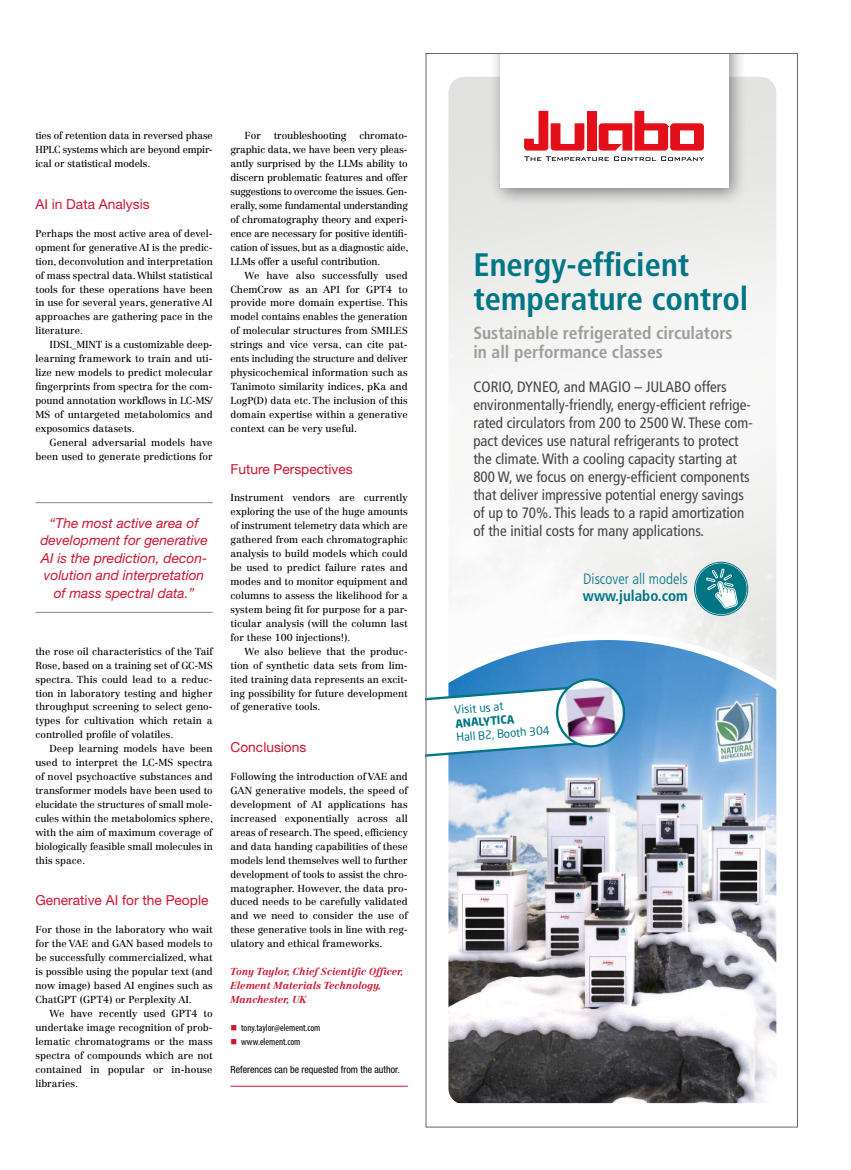
<style>
.page{position:relative;width:851px;height:1170px;background:#fff}
.page>*{position:absolute;margin:0;border:0;box-sizing:border-box;transform-origin:0 0}
.t1{font:700 condensed 32.5px/33.8px "Frutiger LT Std";color:#007584}
.t2{font:700 condensed 17.5px/18.8px "Frutiger LT Std";color:#9d9d9c}
.t3{font:condensed 15px/18px "Frutiger LT Std";color:#454444}
.t4{font:300 condensed 15px "Frutiger LT Std";color:#007584}
.t5{font:700 condensed 15px "Frutiger LT Std";color:#007584}
.t6{font:italic 13.75px/17.5px "Helvetica Neue LT Std";color:#ce1531;text-align:center}
.t7{font:13.75px "Helvetica Neue LT Std";color:#ce1531}
.t8{font:11.25px "Neo Sans Pro";color:#007584}
.t9{font:700 11.25px "Neo Sans Pro";color:#007584}
.t10{font:10px/13.9px "Centennial LT Std";color:#000;text-align:justify}
.t11{font:italic 700 10px/13.9px "Centennial LT Std";color:#ce1531}
.t12{font:condensed 10px "Myriad Pro";color:#000}
.t13{font:condensed 10px "Helvetica Neue LT Std";color:#000}
.s1{color:#ce1531}
</style>
<div class="page">
<hr style="left:230px;top:1085px;width:177px;height:1px;background:#ce1531">
<hr style="left:35px;top:502px;width:178px;height:1px;background:#878787">
<hr style="left:35px;top:612px;width:178px;height:1px;background:#878787">
<svg style="left:425px;top:54px;width:352px;height:1072px"></svg>
<div style="left:488px;top:53px;width:259px;height:153px;background:#000;opacity:.45"></div>
<div style="left:500px;top:53px;width:228px;height:134px;background:#fff"></div>
<svg style="left:524px;top:111px;width:180px;height:50px"></svg>
<svg style="left:425px;top:678px;width:200px;height:82px"></svg>
<p class="t10" style="left:35px;top:129px;width:179px">ties of retention data in reversed phase HPLC systems which are beyond empir&shy;ical or statistical models.</p>
<h3 class="t7" style="left:35px;top:196px;width:116px">AI in Data Analysis</h3>
<p class="t10" style="left:35px;top:226px;width:179px">Perhaps the most active area of devel&shy;opment for generative AI is the predic&shy;tion, deconvolution and interpretation of mass spectral data. Whilst statistical tools for these operations have been in use for several years, generative AI approaches are gathering pace in the literature.</p>
<p class="t10" style="left:35px;top:338px;width:179px;text-indent:14px">IDSL_MINT is a customizable deep&shy;learning framework to train and uti&shy;lize new models to predict molecular fingerprints from spectra for the com&shy;pound annotation workflows in LC-MS/ MS of untargeted metabolomics and exposomics datasets.</p>
<p class="t10" style="left:35px;top:435px;width:179px;text-align:right">General adversarial models have been used to generate predictions for</p>
<h3 class="t6" style="left:40px;top:514px;width:169px">“The most active area of development for generative<br>AI is the prediction, decon&shy;volution and interpretation of mass spectral data.”</h3>
<p class="t10" style="left:35px;top:644px;width:179px;text-align:left">the rose oil characteristics of the Taif Rose, based on a training set of GC-MS spectra. This could lead to a reduc&shy;tion in laboratory testing and higher throughput screening to select geno&shy;types for cultivation which retain a controlled profile of volatiles.</p>
<p class="t10" style="left:35px;top:741px;width:179px;text-indent:14px">Deep learning models have been used to interpret the LC-MS spectra of novel psychoactive substances and transformer models have been used to elucidate the structures of small mole&shy;cules within the metabolomics sphere, with the aim of maximum coverage of biologically feasible small molecules in this space.</p>
<h3 class="t7" style="left:35px;top:892px;width:174px">Generative AI for the People</h3>
<p class="t10" style="left:35px;top:922px;width:179px">For those in the laboratory who wait for the VAE and GAN based models to be successfully commercialized, what is possible using the popular text (and now image) based AI engines such as ChatGPT (GPT4) or Perplexity AI.</p>
<p class="t10" style="left:35px;top:1006px;width:179px;text-indent:14px">We have recently used GPT4 to undertake image recognition of prob&shy;lematic chromatograms or the mass spectra of compounds which are not contained in popular or in-house libraries.</p>
<p class="t10" style="left:230px;top:129px;width:179px;text-indent:129px">chromato&shy;graphic data, we have been very pleas&shy;antly surprised by the LLMs ability to discern problematic features and offer suggestions to overcome the issues. Gen&shy;erally, some fundamental understanding of chromatography theory and experi&shy;ence are necessary for positive identifi&shy;cation of issues, but as a diagnostic aide, LLMs offer a useful contribution.</p>
<p class="t10" style="left:230px;top:268px;width:179px;text-indent:14px">We have also successfully used ChemCrow as an API for GPT4 to provide more domain expertise. This model contains enables the generation of molecular structures from SMILES strings and vice versa, can cite pat&shy;ents including the structure and deliver physicochemical information such as Tanimoto similarity indices, pKa and LogP(D) data etc. The inclusion of this domain expertise within a generative context can be very useful.</p>
<h3 class="t7" style="left:230px;top:460px;width:124px">Future Perspectives</h3>
<p class="t10" style="left:230px;top:491px;width:179px">Instrument vendors are currently exploring the use of the huge amounts of instrument telemetry data which are gathered from each chromatographic analysis to build models which could be used to predict failure rates and modes and to monitor equipment and columns to assess the likelihood for a system being fit for purpose for a par&shy;ticular analysis (will the column last for these 100 injections!).</p>
<p class="t10" style="left:230px;top:644px;width:179px;text-indent:14px">We also believe that the produc&shy;tion of synthetic data sets from lim&shy;ited training data represents an excit&shy;ing possibility for future development of generative tools.</p>
<h3 class="t7" style="left:230px;top:739px;width:77px">Conclusions</h3>
<p class="t10" style="left:230px;top:769px;width:179px">Following the introduction of VAE and GAN generative models, the speed of development of AI applications has increased exponentially across all areas of research. The speed, efficiency and data handing capabilities of these models lend themselves well to further development of tools to assist the chro&shy;matographer. However, the data pro&shy;duced needs to be carefully validated and we need to consider the use of these generative tools in line with reg&shy;ulatory and ethical frameworks.</p>
<p class="t11" style="left:230px;top:964px;width:175px">Tony Taylor, Chief Scientific Officer,<br>Element Materials Technology,<br>Manchester, UK</p>
<p class="t12" style="left:230px;top:1021px;width:91px"><span class="s1">■</span> tony.taylor@element.com</p>
<p class="t12" style="left:230px;top:1035px;width:71px"><span class="s1">■</span> www.element.com</p>
<p class="t13" style="left:230px;top:1063px;width:171px">References can be requested from the author.</p>
<p class="t10" style="left:244px;top:129px;width:18px">For</p>
<p class="t10" style="left:274px;top:129px;width:74px">troubleshooting</p>
<h1 class="t1" style="left:473px;top:248px;width:276px">Energy-efficient temperature control</h1>
<h2 class="t2" style="left:473px;top:324px;width:260px">Sustainable refrigerated circulators in all performance classes</h2>
<p class="t3" style="left:473px;top:378px;width:281px">CORIO, DYNEO, and MAGIO – JULABO offers environmentally-friendly, energy-efficient refrige&shy;rated circulators from 200 to 2500 W. These com&shy;pact devices use natural refrigerants to protect the climate. With a cooling capacity starting at 800 W, we focus on energy-efficient components that deliver impressive potential energy savings of up to 70%. This leads to a rapid amortization of the initial costs for many applications.</p>
<h3 class="t4" style="left:583px;top:570px;width:106px">Discover all models</h3>
<h3 class="t5" style="left:583px;top:586px;width:106px">www.julabo.com</h3>
<p class="t8" style="left:454px;top:702px;width:51px;rotate:-4deg">Visit us at</p>
<p class="t9" style="left:455px;top:716px;width:61px;rotate:-4deg">ANALYTICA</p>
<p class="t8" style="left:456px;top:730px;width:95px;rotate:-4deg">Hall B2, Booth 304</p>
</div>
